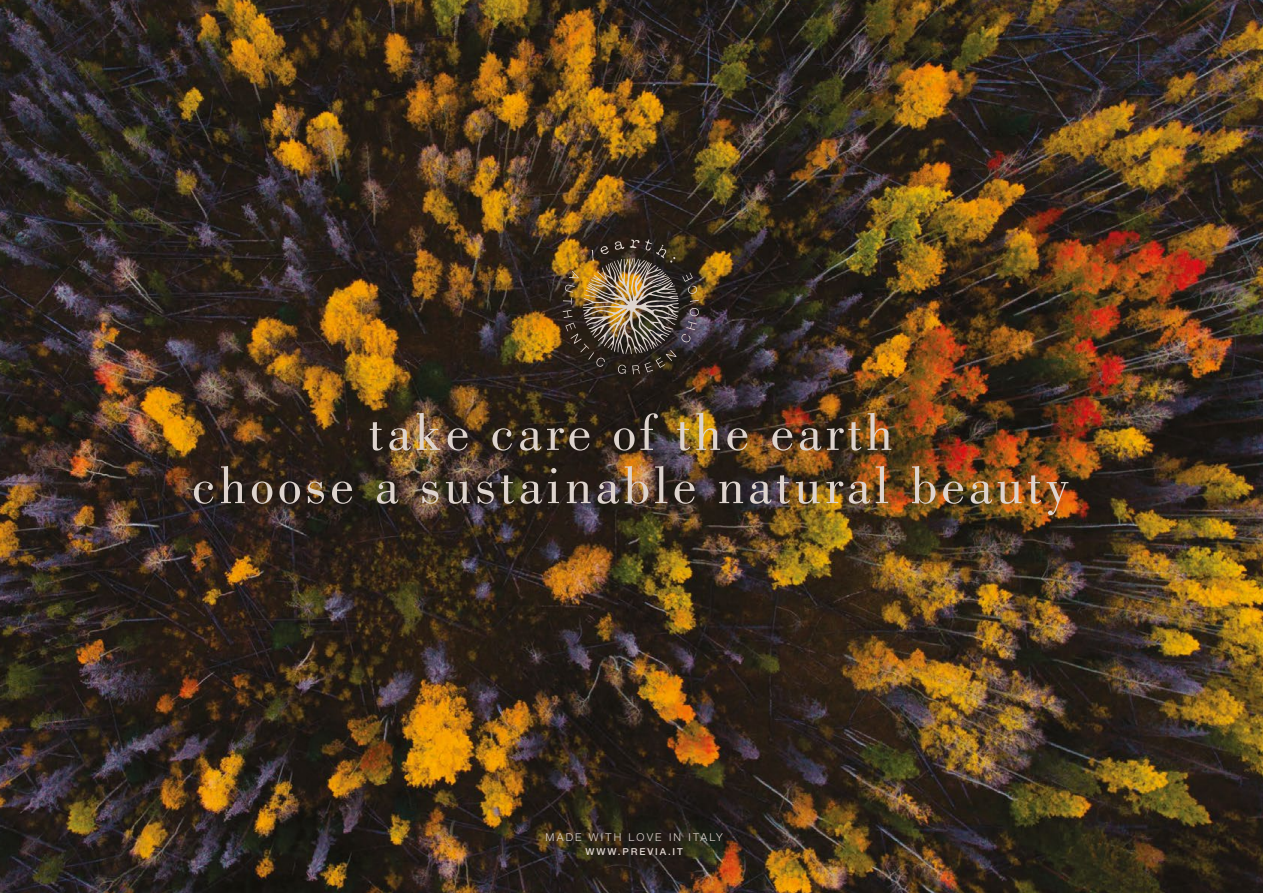
<style>
.page{position:relative;width:1263px;height:893px;background:#fff}
.page>*{position:absolute;margin:0;border:0;box-sizing:border-box;transform-origin:0 0}
.t1{font:53.25px/53.2px "Bodoni";letter-spacing:.075em;color:#ded4ce;text-align:center}
.t2{font:300 10.8px "Helvetica Neue LT Std";letter-spacing:.2em;color:#ded4ce}
.t3{font:500 9.6px "Helvetica Neue LT Std";letter-spacing:.2em;color:#ded4ce}
</style>
<div class="page">
<img style="left:0;top:0;width:1263px;height:893px">
<img style="left:563px;top:239px;width:136px;height:135px">
<p class="t1" style="left:192px;top:406px;width:879px">take care of the earth<br>choose a sustainable natural beauty</p>
<p class="t2" style="left:545px;top:831px;width:179px">MADE WITH LOVE IN ITALY</p>
<p class="t3" style="left:585px;top:846px;width:99px">WWW.PREVIA.IT</p>
</div>
